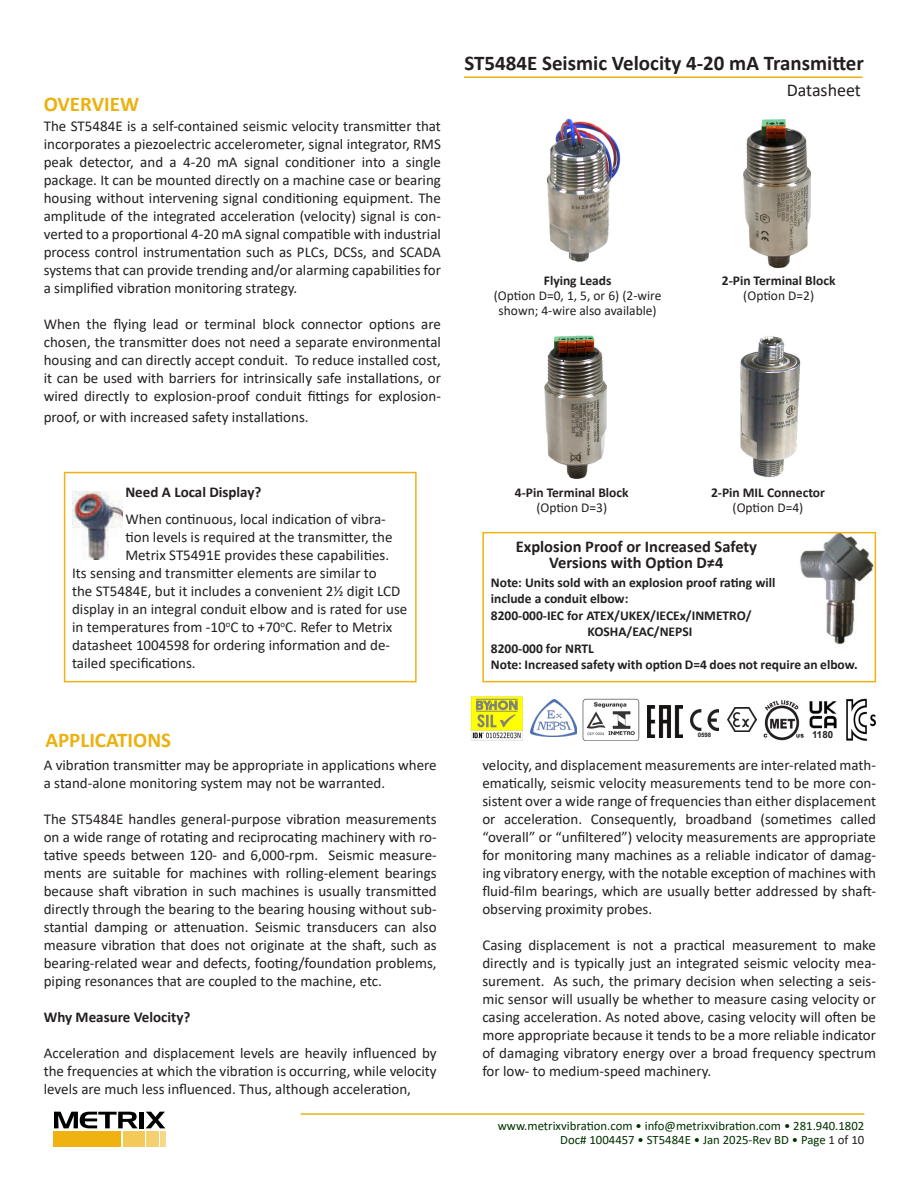
<style>
.page{position:relative;width:918px;height:1188px;background:#fff}
.page>*{position:absolute;margin:0;border:0;box-sizing:border-box;transform-origin:0 0}
.t1{font:700 21px "Calibri";color:#231f20}
.t2{font:700 21px "Calibri";color:#ebb10f}
.t3{font:18px "Calibri";color:#231f20}
.t4{font:700 16.5px "Calibri";color:#231f20}
.t5{font:15px/18px "Calibri";color:#231f20;text-align:justify}
.t6{font:700 15px "Calibri";color:#231f20}
.t7{font:700 13.5px "Calibri";color:#231f20}
.t8{font:13.5px/15px "Calibri";color:#231f20;text-align:center}
.t9{font:12.75px/13.5px "Calibri";color:#003100;text-align:right}
.t10{font:700 9.75px "Arial";color:#231f20}
.t11{font:700 6.15px "Arial";color:#231f20}
.s1{color:#231f20}
</style>
<div class="page">
<hr style="left:301px;top:1113px;width:563px;height:2px;background:#ebb10f">
<hr style="left:464px;top:76px;width:398px;height:2px;background:#ebb10f">
<div style="left:54px;top:1131px;width:67px;height:16px;background:#efb211"></div>
<div style="left:123px;top:1131px;width:21px;height:16px;background:#f3c958"></div>
<div style="left:146px;top:1131px;width:12px;height:16px;background:#f5d070"></div>
<div style="left:160px;top:1131px;width:5px;height:16px;background:#f7d888"></div>
<svg style="left:54px;top:1112px;width:84px;height:16px"></svg>
<hr style="left:140px;top:1112px;width:4px;height:16px;background:#000">
<svg style="left:146px;top:1112px;width:19px;height:16px"></svg>
<img style="left:796px;top:531px;width:81px;height:119px">
<div style="left:64px;top:472px;width:353px;height:210px;border:2px solid #efb211"></div>
<img style="left:72px;top:491px;width:50px;height:68px">
<img style="left:544px;top:336px;width:63px;height:143px">
<img style="left:727px;top:707px;width:29px;height:25px">
<img style="left:846px;top:698px;width:30px;height:43px">
<img style="left:648px;top:705px;width:34px;height:33px">
<div style="left:482px;top:532px;width:394px;height:150px;border:2px solid #efb211"></div>
<img style="left:740px;top:336px;width:61px;height:142px">
<img style="left:547px;top:118px;width:74px;height:144px">
<img style="left:744px;top:120px;width:67px;height:147px">
<img style="left:470px;top:696px;width:53px;height:45px">
<img style="left:531px;top:699px;width:46px;height:38px">
<img style="left:582px;top:698px;width:58px;height:43px">
<img style="left:690px;top:710px;width:29px;height:20px">
<img style="left:763px;top:700px;width:41px;height:41px">
<img style="left:809px;top:701px;width:28px;height:28px">
<p class="t2" style="left:44px;top:89px;width:97px">OVERVIEW</p>
<p class="t5" style="left:44px;top:117px;width:399px">The ST5484E is a self-contained seismic velocity transmitter that incorporates a piezoelectric accelerometer, signal integrator, RMS peak detector, and a 4-20 mA signal conditioner into a single package. It can be mounted directly on a machine case or bearing housing without intervening signal conditioning equipment. The amplitude of the integrated acceleration (velocity) signal is con&shy;verted to a proportional 4-20 mA signal compatible with industrial process control instrumentation such as PLCs, DCSs, and SCADA systems that can provide trending and/or alarming capabilities for a simplified vibration monitoring strategy.</p>
<p class="t5" style="left:44px;top:315px;width:399px">When the flying lead or terminal block connector options are chosen, the transmitter does not need a separate environmental housing and can directly accept conduit. To reduce installed cost, it can be used with barriers for intrinsically safe installations, or wired directly to explosion-proof conduit fittings for explosion-</p>
<p class="t5" style="left:44px;top:408px;width:266px">proof, or with increased safety installations.</p>
<h1 class="t1" style="left:464px;top:48px;width:401px">ST5484E Seismic Velocity 4-20 mA Transmitter</h1>
<p class="t3" style="left:787px;top:78px;width:76px">Datasheet</p>
<p class="t7" style="left:544px;top:271px;width:69px">Flying Leads</p>
<p class="t8" style="left:494px;top:288px;width:169px">(Option D=0, 1, 5, or 6) (2-wire shown; 4-wire also available)</p>
<p class="t7" style="left:722px;top:271px;width:115px">2-Pin Terminal Block</p>
<p class="t8" style="left:743px;top:288px;width:72px">(Option D=2)</p>
<p class="t6" style="left:125px;top:482px;width:138px">Need A Local Display?</p>
<p class="t5" style="left:125px;top:510px;width:262px">When continuous, local indication of vibra-</p>
<p class="t5" style="left:125px;top:528px;width:269px">tion levels is required at the transmitter, the</p>
<p class="t5" style="left:125px;top:546px;width:265px">Metrix ST5491E provides these capabilities.</p>
<p class="t5" style="left:72px;top:564px;width:306px">Its sensing and transmitter elements are similar to</p>
<p class="t5" style="left:72px;top:582px;width:330px">the ST5484E, but it includes a convenient 2½ digit LCD</p>
<p class="t5" style="left:72px;top:600px;width:337px">display in an integral conduit elbow and is rated for use</p>
<p class="t5" style="left:72px;top:618px;width:322px">in temperatures from -10<sup>o</sup>C to +70<sup>o</sup>C. Refer to Metrix</p>
<p class="t5" style="left:72px;top:636px;width:320px">datasheet 1004598 for ordering information and de-</p>
<p class="t5" style="left:72px;top:654px;width:125px">tailed specifications.</p>
<p class="t2" style="left:45px;top:725px;width:127px">APPLICATIONS</p>
<p class="t5" style="left:44px;top:755px;width:394px">A vibration transmitter may be appropriate in applications where a stand-alone monitoring system may not be warranted.</p>
<p class="t5" style="left:44px;top:809px;width:394px">The ST5484E handles general-purpose vibration measurements on a wide range of rotating and reciprocating machinery with ro&shy;tative speeds between 120- and 6,000-rpm. Seismic measure&shy;ments are suitable for machines with rolling-element bearings because shaft vibration in such machines is usually transmitted directly through the bearing to the bearing housing without sub&shy;stantial damping or attenuation. Seismic transducers can also measure vibration that does not originate at the shaft, such as bearing-related wear and defects, footing/foundation problems, piping resonances that are coupled to the machine, etc.</p>
<p class="t6" style="left:44px;top:1006px;width:148px">Why Measure Velocity?</p>
<p class="t5" style="left:44px;top:1043px;width:394px">Acceleration and displacement levels are heavily influenced by the frequencies at which the vibration is occurring, while velocity levels are much less influenced. Thus, although acceleration,</p>
<p class="t7" style="left:515px;top:483px;width:115px">4-Pin Terminal Block</p>
<p class="t8" style="left:536px;top:500px;width:72px">(Option D=3)</p>
<p class="t7" style="left:711px;top:483px;width:115px">2-Pin MIL Connector</p>
<p class="t8" style="left:733px;top:500px;width:72px">(Option D=4)</p>
<p class="t4" style="left:516px;top:534px;width:243px">Explosion Proof or Increased Safety</p>
<p class="t4" style="left:549px;top:551px;width:176px">Versions with Option D≠4</p>
<p class="t7" style="left:491px;top:573px;width:286px">Note: Units sold with an explosion proof rating will</p>
<p class="t7" style="left:491px;top:589px;width:139px">include a conduit elbow:</p>
<p class="t7" style="left:491px;top:606px;width:262px">8200-000-IEC for ATEX/UKEX/IECEx/INMETRO/</p>
<p class="t7" style="left:588px;top:622px;width:106px">KOSHA/EAC/NEPSI</p>
<p class="t7" style="left:491px;top:639px;width:105px">8200-000 for NRTL</p>
<p class="t7" style="left:491px;top:655px;width:368px">Note: Increased safety with option D=4 does not require an elbow.</p>
<p class="t11" style="left:698px;top:730px;width:15px">0598</p>
<p class="t10" style="left:812px;top:727px;width:23px">1180</p>
<p class="t5" style="left:482px;top:755px;width:395px">velocity, and displacement measurements are inter-related math&shy;ematically, seismic velocity measurements tend to be more con&shy;sistent over a wide range of frequencies than either displacement or acceleration. Consequently, broadband (sometimes called “overall” or “unfiltered”) velocity measurements are appropriate for monitoring many machines as a reliable indicator of damag&shy;ing vibratory energy, with the notable exception of machines with fluid-film bearings, which are usually better addressed by shaft&shy;observing proximity probes.</p>
<p class="t5" style="left:482px;top:935px;width:395px">Casing displacement is not a practical measurement to make directly and is typically just an integrated seismic velocity mea&shy;surement. As such, the primary decision when selecting a seis&shy;mic sensor will usually be whether to measure casing velocity or casing acceleration. As noted above, casing velocity will often be more appropriate because it tends to be a more reliable indicator of damaging vibratory energy over a broad frequency spectrum for low- to medium-speed machinery.</p>
<p class="t9" style="left:498px;top:1119px;width:368px">www.metrixvibration.com • info@metrixvibration.com • 281.940.1802<br>Doc# 1004457 • ST5484E • Jan 2025-Rev BD • Page <span class="s1">1 of 10</span></p>
</div>
